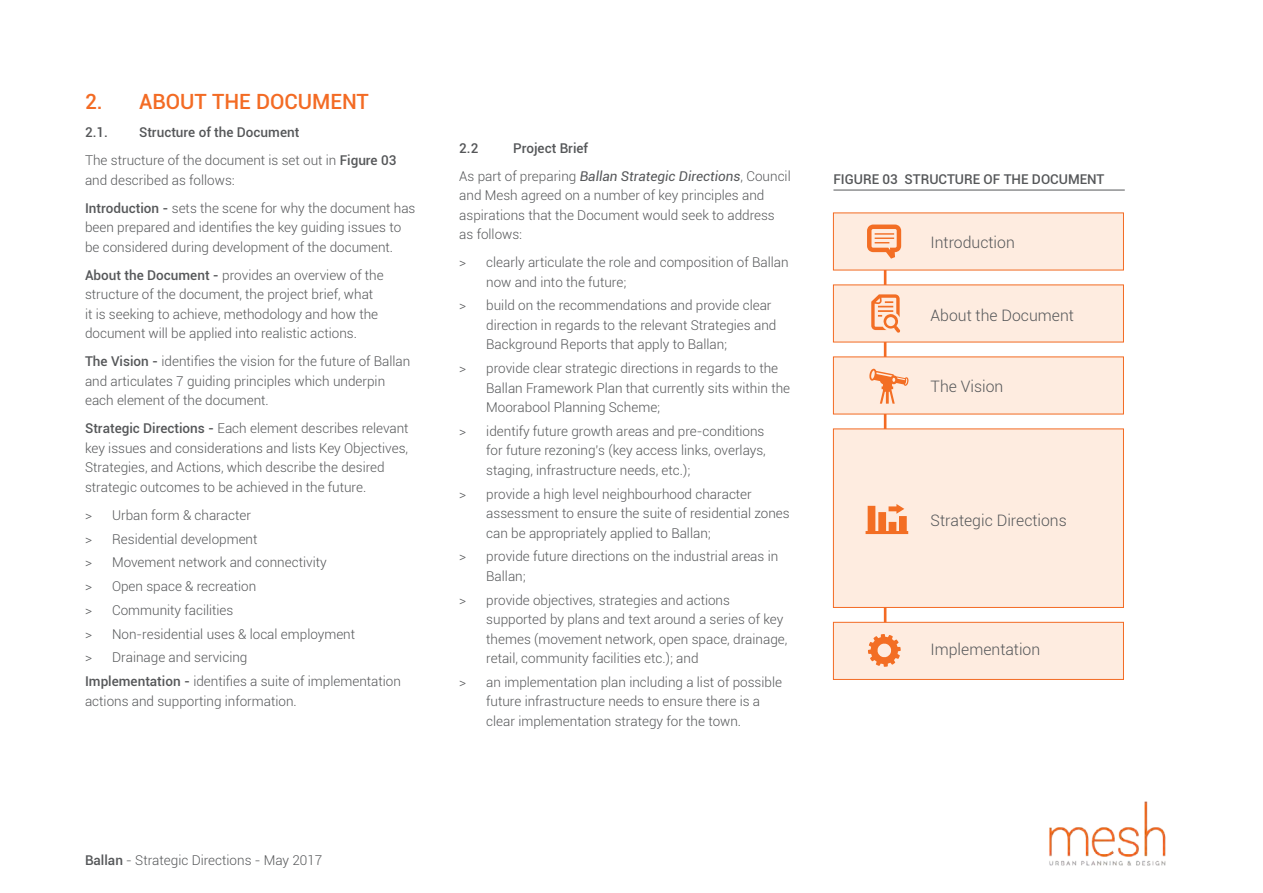
<style>
.page{position:relative;width:1263px;height:893px;background:#fff}
.page>*{position:absolute;margin:0;border:0;box-sizing:border-box;transform-origin:0 0}
.t1{font:500 21px "Roboto";color:#f36b24}
.t2{font:300 15.75px "Roboto";color:#555759}
.t3{font:300 13.5px/19.5px "Roboto";color:#555759}
.t4{font:500 13.5px "Roboto";color:#555759}
.s1{font-weight:500}
.s2{font-weight:400;font-style:italic}
</style>
<div class="page">
<img style="left:1049px;top:801px;width:117px;height:65px">
<hr style="left:833px;top:190px;width:292px;height:1px;background:#555759">
<hr style="left:884px;top:248px;width:2px;height:386px;background:#f36b24">
<div style="left:833px;top:212px;width:291px;height:59px;background:#feece0"></div>
<div style="left:833px;top:284px;width:291px;height:59px;background:#feece0"></div>
<div style="left:833px;top:356px;width:291px;height:59px;background:#feece0"></div>
<div style="left:833px;top:428px;width:291px;height:180px;background:#feece0;border:1px solid #f36b24"></div>
<div style="left:833px;top:622px;width:291px;height:58px;background:#feece0;border:1px solid #f36b24"></div>
<svg style="left:865px;top:504px;width:43px;height:30px"></svg>
<svg style="left:868px;top:634px;width:33px;height:33px"></svg>
<svg style="left:871px;top:294px;width:29px;height:39px"></svg>
<div style="left:886px;top:317px;width:9px;height:9px;background:#feece0;border-radius:50%"></div>
<svg style="left:867px;top:225px;width:34px;height:34px"></svg>
<svg style="left:869px;top:369px;width:39px;height:35px"></svg>
<h1 class="t1" style="left:85px;top:87px;width:285px">2. ABOUT THE DOCUMENT</h1>
<p class="t4" style="left:85px;top:123px;width:24px">2.1.</p>
<p class="t3" style="left:85px;top:118px;width:313px;line-height:28px;text-indent:54px"><span class="s1">Structure of the Document<br></span>The structure of the document is set out in <span class="s1">Figure 03</span></p>
<p class="t3" style="left:85px;top:166px;width:332px;line-height:28px">and described as follows:<br><span class="s1">Introduction -</span> sets the scene for why the document has</p>
<p class="t3" style="left:85px;top:217px;width:318px">been prepared and identifies the key guiding issues to be considered during development of the document.</p>
<p class="t3" style="left:85px;top:265px;width:300px"><span class="s1">About the Document -</span> provides an overview of the structure of the document, the project brief, what it is seeking to achieve, methodology and how the document will be applied into realistic actions.</p>
<p class="t3" style="left:85px;top:351px;width:327px"><span class="s1">The Vision -</span> identifies the vision for the future of Ballan and articulates 7 guiding principles which underpin each element of the document.</p>
<p class="t3" style="left:85px;top:418px;width:325px"><span class="s1">Strategic Directions -</span> Each element describes relevant key issues and considerations and lists Key Objectives, Strategies, and Actions, which describe the desired strategic outcomes to be achieved in the future.</p>
<p class="t3" style="left:85px;top:503px;width:317px;line-height:23.7px">&gt; Urban form &amp; character<br>&gt; Residential development<br>&gt; Movement network and connectivity<br>&gt; Open space &amp; recreation<br>&gt; Community facilities<br>&gt; Non-residential uses &amp; local employment<br>&gt; Drainage and servicing<br><span class="s1">Implementation -</span> identifies a suite of implementation</p>
<p class="t3" style="left:85px;top:690px;width:213px">actions and supporting information.</p>
<p class="t3" style="left:459px;top:133px;width:333px;line-height:28px;text-indent:54px"><span class="s1">Project Brief<br></span>As part of preparing <span class="s2">Ballan Strategic Directions</span>, Council</p>
<p class="t3" style="left:459px;top:185px;width:317px">and Mesh agreed on a number of key principles and aspirations that the Document would seek to address as follows:</p>
<p class="t3" style="left:486px;top:252px;width:304px;text-indent:-27px">&gt; clearly articulate the role and composition of Ballan now and into the future;</p>
<p class="t3" style="left:486px;top:295px;width:292px;text-indent:-27px">&gt; build on the recommendations and provide clear direction in regards to the relevant Strategies and<br>Background Reports that apply to Ballan;</p>
<p class="t3" style="left:486px;top:358px;width:305px;text-indent:-27px">&gt; provide clear strategic directions in regards to the<br>Ballan Framework Plan that currently sits within the<br>Moorabool Planning Scheme;</p>
<p class="t3" style="left:486px;top:421px;width:281px;text-align:justify;text-indent:-27px">&gt; identify future growth areas and pre-conditions for future rezoning’s (key access links, overlays, staging, infrastructure needs, etc.);</p>
<p class="t3" style="left:486px;top:483px;width:305px;text-indent:-27px">&gt; provide a high level neighbourhood character assessment to ensure the suite of residential zones can be appropriately applied to Ballan;</p>
<p class="t3" style="left:486px;top:546px;width:293px;text-indent:-27px">&gt; provide future directions on the industrial areas in<br>Ballan;</p>
<p class="t3" style="left:486px;top:589px;width:303px;text-indent:-27px">&gt; provide objectives, strategies and actions supported by plans and text around a series of key themes (movement network, open space, drainage, retail, community facilities etc.); and</p>
<p class="t3" style="left:486px;top:672px;width:297px;text-indent:-27px">&gt; an implementation plan including a list of possible future infrastructure needs to ensure there is a clear implementation strategy for the town.</p>
<p class="t4" style="left:459px;top:138px;width:21px">2.2</p>
<p class="t4" style="left:833px;top:170px;width:272px">FIGURE 03 STRUCTURE OF THE DOCUMENT</p>
<p class="t2" style="left:930px;top:232px;width:86px">Introduction</p>
<p class="t2" style="left:930px;top:304px;width:145px">About the Document</p>
<p class="t2" style="left:930px;top:375px;width:74px">The Vision</p>
<p class="t2" style="left:930px;top:510px;width:138px">Strategic Directions</p>
<p class="t2" style="left:930px;top:639px;width:111px">Implementation</p>
<p class="t3" style="left:85px;top:850px;width:239px"><span class="s1">Ballan</span> - Strategic Directions - May 2017</p>
</div>
